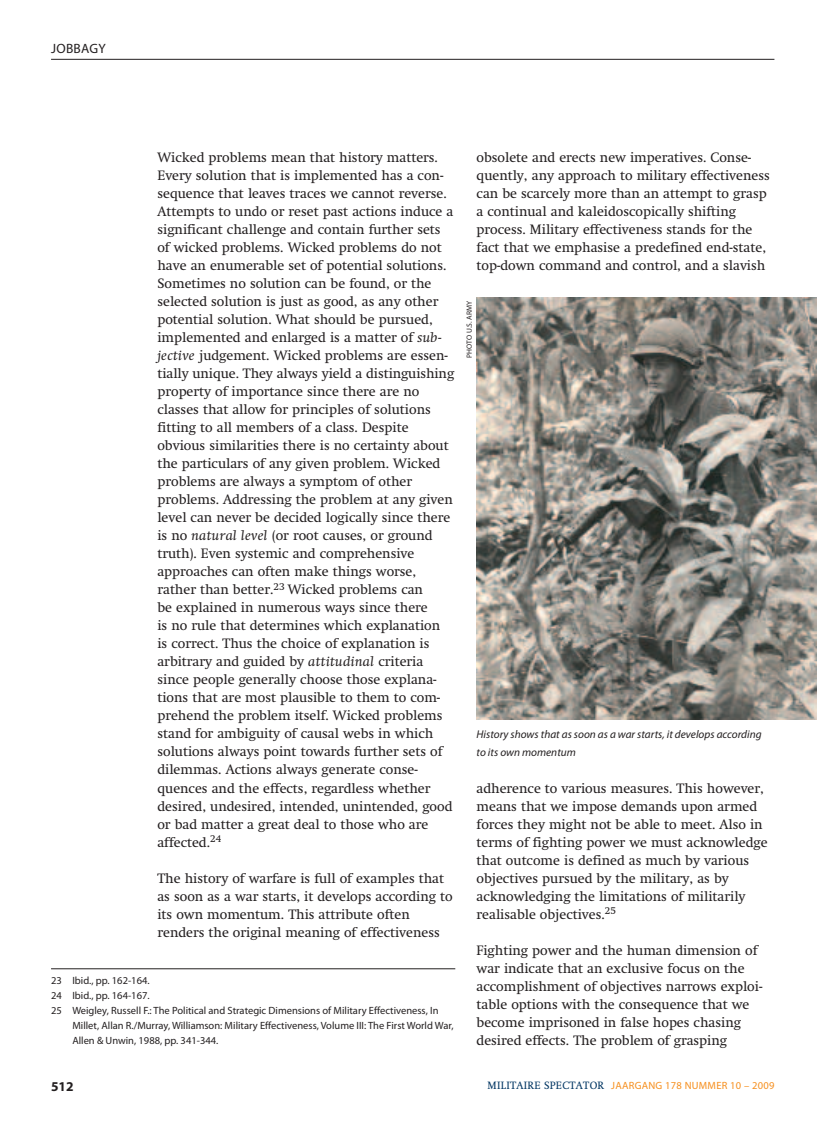
<style>
.page{position:relative;width:817px;height:1136px;background:#fff}
.page>*{position:absolute;margin:0;border:0;box-sizing:border-box;transform-origin:0 0}
.t1{font:13.5px/18px "Swift";color:#231f20}
.t2{font:13.5px "Myriad Pro";letter-spacing:.02em;color:#231f20}
.t3{font:700 13.5px "Myriad Pro";color:#231f20}
.t4{font:italic 11.25px/18px "Myriad Pro";color:#231f20}
.t5{font:10.5px "Myriad Pro";color:#231f20}
.t6{font:10.5px "Myriad Pro";letter-spacing:.025em;color:#f68f1e}
.t7{font:7.5px "Myriad Pro";letter-spacing:.02em;color:#231f20}
.s1{font-style:italic}
.s2{font-family:"Swift";color:#003562}
</style>
<div class="page">
<hr style="left:51px;top:59px;width:723px;height:1px;background:#231f20">
<hr style="left:51px;top:968px;width:404px;height:1px;background:#231f20">
<img style="left:476px;top:298px;width:340px;height:421px">
<p class="t2" style="left:51px;top:43px;width:56px">JOBBAGY</p>
<p class="t1" style="left:157px;top:150px;width:298px">Wicked problems mean that history matters.<br>Every solution that is implemented has a con&shy;sequence that leaves traces we cannot reverse.<br>Attempts to undo or reset past actions induce a significant challenge and contain further sets of wicked problems. Wicked problems do not have an enumerable set of potential solutions.<br>Sometimes no solution can be found, or the selected solution is just as good, as any other potential solution. What should be pursued, implemented and enlarged is a matter of <span class="s1">sub&shy;jective</span> judgement. Wicked problems are essen&shy;tially unique. They always yield a distinguishing property of importance since there are no classes that allow for principles of solutions fitting to all members of a class. Despite obvious similarities there is no certainty about the particulars of any given problem. Wicked problems are always a symptom of other problems. Addressing the problem at any given level can never be decided logically since there is no <span class="s1">natural level</span> (or root causes, or ground truth). Even systemic and comprehensive approaches can often make things worse, rather than better.<sup>23</sup> Wicked problems can<br>be explained in numerous ways since there<br>is no rule that determines which explanation<br>is correct. Thus the choice of explanation is arbitrary and guided by <span class="s1">attitudinal</span> criteria since people generally choose those explana&shy;tions that are most plausible to them to com&shy;prehend the problem itself. Wicked problems stand for ambiguity of causal webs in which solutions always point towards further sets of dilemmas. Actions always generate conse&shy;quences and the effects, regardless whether desired, undesired, intended, unintended, good or bad matter a great deal to those who are affected.<sup>24</sup></p>
<p class="t1" style="left:157px;top:870px;width:297px">The history of warfare is full of examples that as soon as a war starts, it develops according to its own momentum. This attribute often renders the original meaning of effectiveness</p>
<p class="t5" style="left:51px;top:975px;width:100px">23 Ibid., pp. 162-164.</p>
<p class="t5" style="left:51px;top:990px;width:100px">24 Ibid., pp. 164-167.</p>
<p class="t5" style="left:51px;top:1005px;width:389px">25 Weigley, Russell F.: The Political and Strategic Dimensions of Military Effectiveness, In</p>
<p class="t5" style="left:72px;top:1020px;width:382px">Millet, Allan R./Murray, Williamson: Military Effectiveness, Volume III: The First World War,</p>
<p class="t5" style="left:72px;top:1035px;width:147px">Allen &amp; Unwin, 1988, pp. 341-344.</p>
<p class="t1" style="left:476px;top:150px;width:295px">obsolete and erects new imperatives. Conse&shy;quently, any approach to military effectiveness can be scarcely more than an attempt to grasp a continual and kaleidoscopically shifting process. Military effectiveness stands for the fact that we emphasise a predefined end-state, top-down command and control, and a slavish</p>
<p class="t7" style="left:466px;top:358px;width:59px;rotate:-90deg">PHOTO U.S. ARMY</p>
<p class="t4" style="left:476px;top:726px;width:286px">History shows that as soon as a war starts, it develops according to its own momentum</p>
<p class="t1" style="left:476px;top:780px;width:292px">adherence to various measures. This however, means that we impose demands upon armed forces they might not be able to meet. Also in terms of fighting power we must acknowledge that outcome is defined as much by various objectives pursued by the military, as by acknowledging the limitations of militarily realisable objectives.<sup>25</sup></p>
<p class="t1" style="left:476px;top:942px;width:287px">Fighting power and the human dimension of war indicate that an exclusive focus on the accomplishment of objectives narrows exploi&shy;table options with the consequence that we become imprisoned in false hopes chasing desired effects. The problem of grasping</p>
<p class="t3" style="left:51px;top:1081px;width:24px">512</p>
<p class="t6" style="left:487px;top:1080px;width:288px"><span class="s2">MILITAIRE SPECTATOR</span> JAARGANG 178 NUMMER 10 – 2009</p>
</div>
